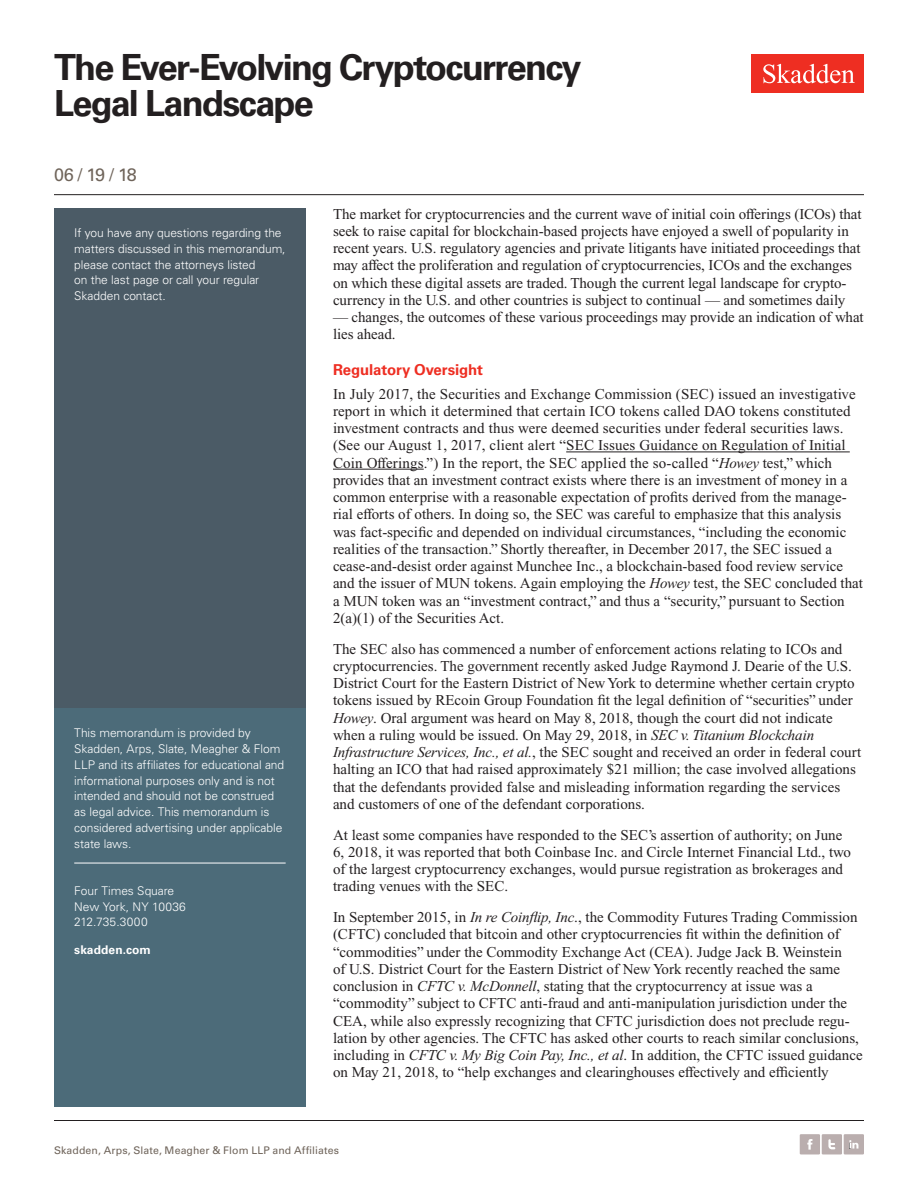
<style>
.page{position:relative;width:918px;height:1188px;background:#fff}
.page>*{position:absolute;margin:0;border:0;box-sizing:border-box;transform-origin:0 0}
.t1{font:700 36px/36px "Univers LT Std";letter-spacing:-.05em;color:#231f20}
.t2{font:18px "Univers LT Std";color:#6f645a}
.Main_Body{font:15px/17.2px "Times New Roman PS Std";color:#231f20}
.First_Level_Heading{font:700 15px "Univers LT Std";letter-spacing:-.01em;color:#ee2e22}
.Sidebar_body_rule_be{font:300 12px/15.8px "Univers LT Std";letter-spacing:-.005em;color:#fff}
.t3{font:700 12px "Univers LT Std";letter-spacing:.01em;color:#fff}
.Folio{font:10.5px "Univers LT Std";letter-spacing:.01em;color:#6f645a}
.s1{font-style:italic}
</style>
<div class="page">
<div style="left:752px;top:54px;width:112px;height:39px;background:#ee2e22"></div>
<svg style="left:763px;top:64px;width:92px;height:19px"></svg>
<div style="left:844px;top:1134px;width:20px;height:20px;background:#baaeae"></div>
<svg style="left:849px;top:1140px;width:9px;height:9px"></svg>
<div style="left:800px;top:1134px;width:20px;height:20px;background:#baaeae"></div>
<svg style="left:807px;top:1139px;width:5px;height:11px"></svg>
<div style="left:822px;top:1134px;width:20px;height:20px;background:#baaeae"></div>
<svg style="left:828px;top:1139px;width:7px;height:10px"></svg>
<div style="left:54px;top:208px;width:252px;height:506px;background:#4b5b66"></div>
<div style="left:54px;top:708px;width:252px;height:399px;background:#4c6b79"></div>
<hr style="left:74px;top:863px;width:212px;height:1px;background:#fff">
<hr style="left:566px;top:452px;width:284px;height:1px;background:#231f20">
<hr style="left:333px;top:469px;width:91px;height:1px;background:#231f20">
<hr style="left:54px;top:1120px;width:810px;height:1px;background:#231f20">
<hr style="left:54px;top:194px;width:810px;height:1px;background:#231f20">
<h1 class="t1" style="left:54px;top:50px;width:529px">The Ever-Evolving Cryptocurrency<br>Legal Landscape</h1>
<p class="t2" style="left:54px;top:164px;width:84px">06 / 19 / 18</p>
<p class="Sidebar_body_rule_be" style="left:74px;top:225px;width:213px">If you have any questions regarding the matters discussed in this memorandum, please contact the attorneys listed<br>on the last page or call your regular Skadden contact.</p>
<p class="Sidebar_body_rule_be" style="left:74px;top:725px;width:212px">This memorandum is provided by Skadden, Arps, Slate, Meagher &amp; Flom LLP and its affiliates for educational and informational purposes only and is not intended and should not be construed as legal advice. This memorandum is considered advertising under applicable state laws.</p>
<p class="Sidebar_body_rule_be" style="left:74px;top:883px;width:113px">Four Times Square<br>New York, NY 10036<br>212.735.3000</p>
<p class="t3" style="left:74px;top:943px;width:78px">skadden.com</p>
<p class="Main_Body" style="left:333px;top:205px;width:530px">The market for cryptocurrencies and the current wave of initial coin offerings (ICOs) that seek to raise capital for blockchain-based projects have enjoyed a swell of popularity in recent years. U.S. regulatory agencies and private litigants have initiated proceedings that may affect the proliferation and regulation of cryptocurrencies, ICOs and the exchanges on which these digital assets are traded. Though the current legal landscape for crypto&shy;currency in the U.S. and other countries is subject to continual — and sometimes daily</p>
<p class="Main_Body" style="left:333px;top:309px;width:532px">— changes, the outcomes of these various proceedings may provide an indication of what lies ahead.</p>
<p class="First_Level_Heading" style="left:333px;top:361px;width:152px">Regulatory Oversight</p>
<p class="Main_Body" style="left:333px;top:385px;width:532px">In July 2017, the Securities and Exchange Commission (SEC) issued an investigative report in which it determined that certain ICO tokens called DAO tokens constituted investment contracts and thus were deemed securities under federal securities laws. (See our August 1, 2017, client alert “SEC Issues Guidance on Regulation of Initial Coin Offerings.”) In the report, the SEC applied the so-called “<span class="s1">Howey</span> test,” which provides that an investment contract exists where there is an investment of money in a common enterprise with a reasonable expectation of profits derived from the manage&shy;rial efforts of others. In doing so, the SEC was careful to emphasize that this analysis was fact-specific and depended on individual circumstances, “including the economic realities of the transaction.” Shortly thereafter, in December 2017, the SEC issued a cease-and-desist order against Munchee Inc., a blockchain-based food review service and the issuer of MUN tokens. Again employing the <span class="s1">Howey</span> test, the SEC concluded that a MUN token was an “investment contract,” and thus a “security,” pursuant to Section 2(a)(1) of the Securities Act.</p>
<p class="Main_Body" style="left:333px;top:640px;width:530px">The SEC also has commenced a number of enforcement actions relating to ICOs and cryptocurrencies. The government recently asked Judge Raymond J. Dearie of the U.S.<br>District Court for the Eastern District of New York to determine whether certain crypto tokens issued by REcoin Group Foundation fit the legal definition of “securities” under <span class="s1">Howey</span>. Oral argument was heard on May 8, 2018, though the court did not indicate when a ruling would be issued. On May 29, 2018, in <span class="s1">SEC v. Titanium Blockchain Infrastructure Services, Inc., et al.</span>, the SEC sought and received an order in federal court halting an ICO that had raised approximately $21 million; the case involved allegations that the defendants provided false and misleading information regarding the services and customers of one of the defendant corporations.</p>
<p class="Main_Body" style="left:333px;top:826px;width:520px">At least some companies have responded to the SEC’s assertion of authority; on June 6, 2018, it was reported that both Coinbase Inc. and Circle Internet Financial Ltd., two of the largest cryptocurrency exchanges, would pursue registration as brokerages and trading venues with the SEC.</p>
<p class="Main_Body" style="left:333px;top:909px;width:531px">In September 2015, in <span class="s1">In re Coinflip, Inc</span>., the Commodity Futures Trading Commission (CFTC) concluded that bitcoin and other cryptocurrencies fit within the definition of “commodities” under the Commodity Exchange Act (CEA). Judge Jack B. Weinstein<br>of U.S. District Court for the Eastern District of New York recently reached the same conclusion in <span class="s1">CFTC v. McDonnell</span>, stating that the cryptocurrency at issue was a “commodity” subject to CFTC anti-fraud and anti-manipulation jurisdiction under the CEA, while also expressly recognizing that CFTC jurisdiction does not preclude regu&shy;lation by other agencies. The CFTC has asked other courts to reach similar conclusions, including in <span class="s1">CFTC v. My Big Coin Pay, Inc., et al</span>. In addition, the CFTC issued guidance on May 21, 2018, to “help exchanges and clearinghouses effectively and efficiently</p>
<p class="Folio" style="left:54px;top:1144px;width:287px">Skadden, Arps, Slate, Meagher &amp; Flom LLP and Affiliates</p>
</div>
